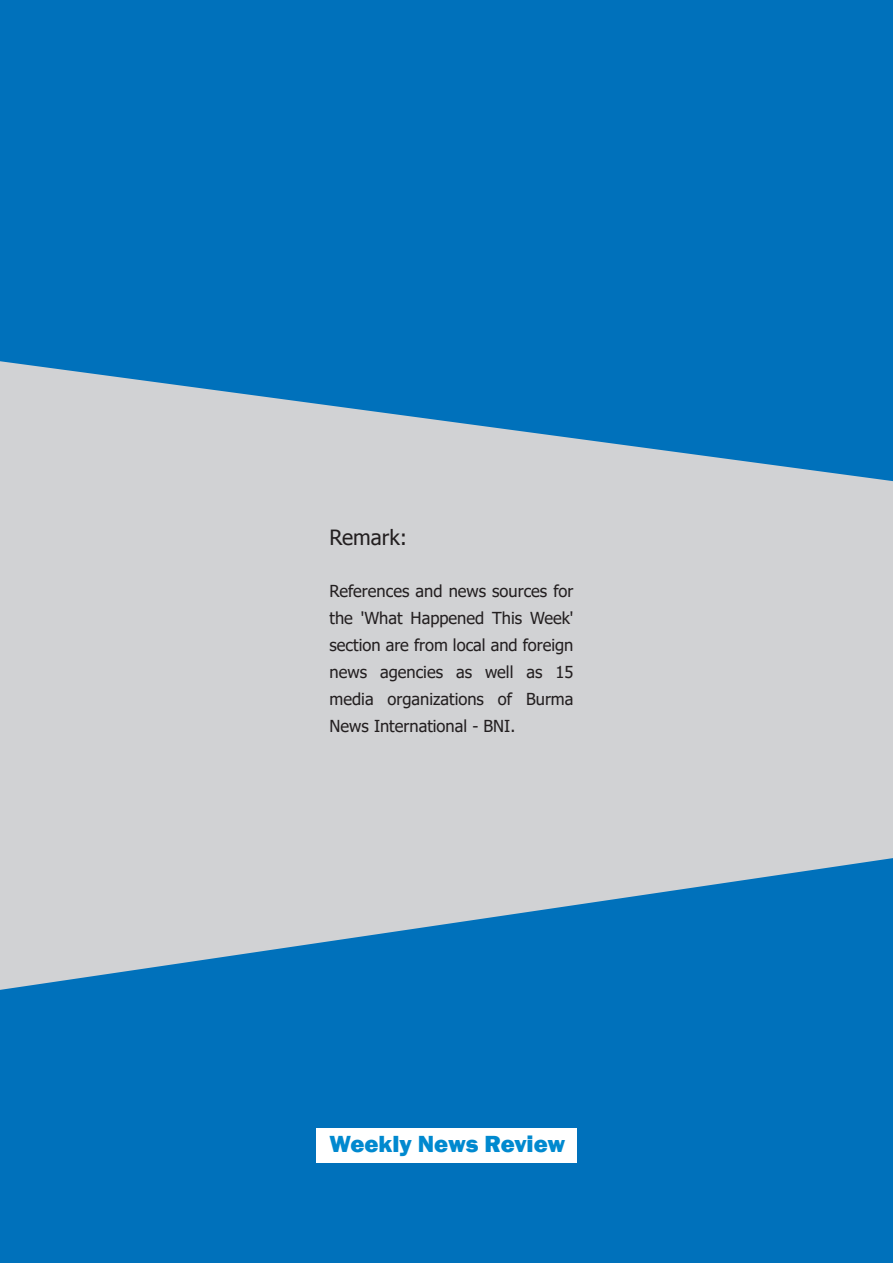
<style>
.page{position:relative;width:893px;height:1263px;background:#0071bb}
.page>*{position:absolute;margin:0;border:0;box-sizing:border-box;transform-origin:0 0}
.t1{font:800 24px "Franklin Gothic";color:#0089cf}
.t2{font:21px "Zawgyi One";color:#231f20}
.t3{font:16.5px/27px "Tahoma";color:#231f20;text-align:justify}
</style>
<div class="page">
<svg style="left:0;top:361px;width:893px;height:629px;fill:#d1d2d4"></svg>
<div style="left:316px;top:1128px;width:261px;height:35px;background:#fff"></div>
<p class="t2" style="left:330px;top:523px;width:79px">Remark:</p>
<p class="t3" style="left:330px;top:578px;width:245px">References and news sources for the 'What Happened This Week' section are from local and foreign news agencies as well as 15 media organizations of Burma News International - BNI.</p>
<p class="t1" style="left:330px;top:1128px;width:237px">Weekly News Review</p>
</div>
